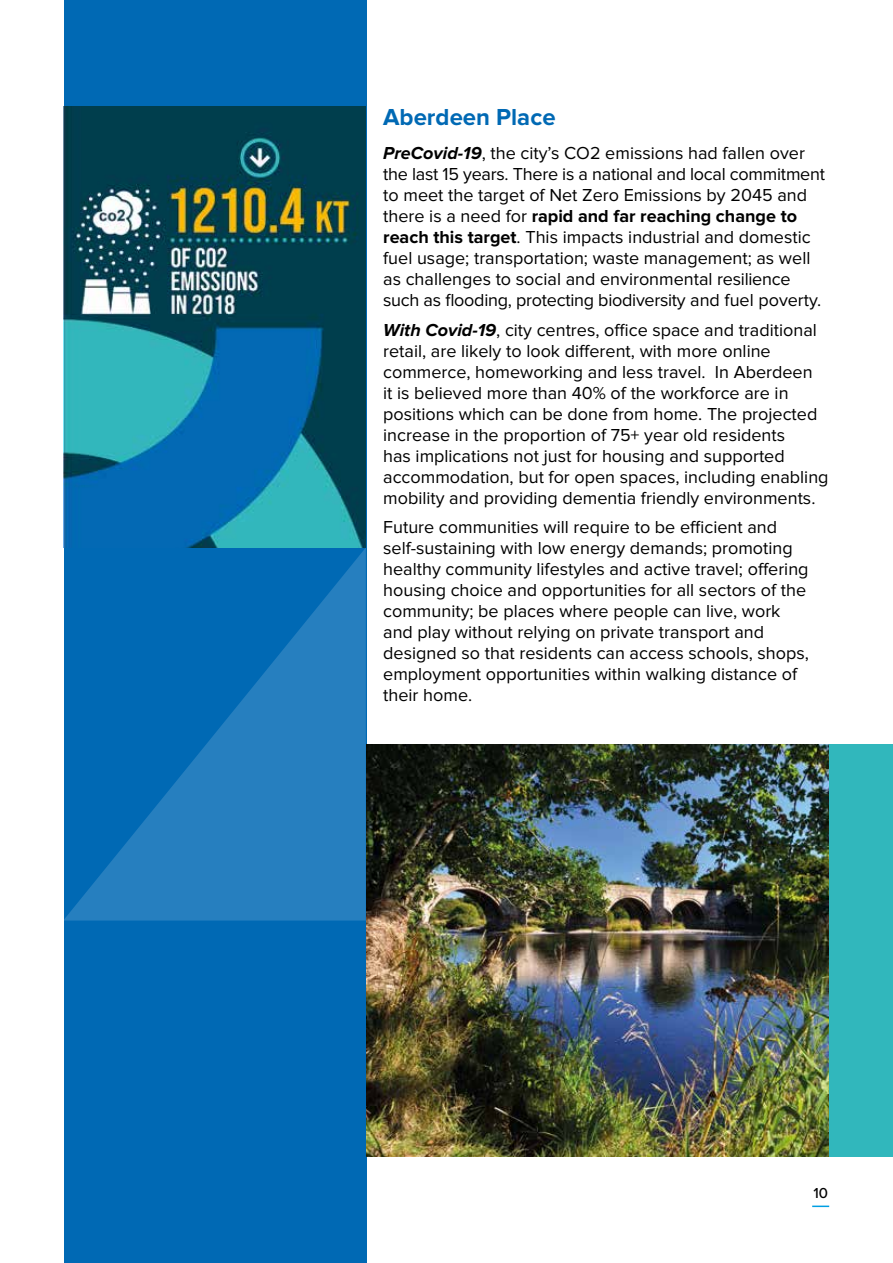
<style>
.page{position:relative;width:893px;height:1263px;background:#fff}
.page>*{position:absolute;margin:0;border:0;box-sizing:border-box;transform-origin:0 0}
.t1{font:700 24px "Proxima Nova";color:#0069b4}
.t2{font:18px/21px "Proxima Nova";color:#000}
.t3{font:500 15px "Proxima Nova";color:#000}
.s1{font-weight:700;font-style:italic}
.s2{font-weight:700}
</style>
<div class="page">
<hr style="left:892px;top:0;width:1px;height:1263px;background:#0069b4">
<div style="left:64px;top:0;width:302px;height:1263px;background:#0069b4"></div>
<img style="left:64px;top:106px;width:302px;height:441px">
<svg style="left:63px;top:547px;width:303px;height:373px;fill:#207bbd"></svg>
<svg style="left:812px;top:1205px;width:17px;height:2px"></svg>
<img style="left:366px;top:744px;width:463px;height:413px">
<div style="left:829px;top:744px;width:64px;height:413px;background:#31b7bc"></div>
<h1 class="t1" style="left:383px;top:103px;width:174px">Aberdeen Place</h1>
<p class="t2" style="left:383px;top:143px;width:443px"><span class="s1">PreCovid-19</span>, the city’s CO2 emissions had fallen over the last 15 years. There is a national and local commitment to meet the target of Net Zero Emissions by 2045 and there is a need for <span class="s2">rapid and far reaching change to reach this target</span>. This impacts industrial and domestic fuel usage; transportation; waste management; as well as challenges to social and environmental resilience such as flooding, protecting biodiversity and fuel poverty.</p>
<p class="t2" style="left:383px;top:319px;width:447px"><span class="s1">With Covid-19</span>, city centres, office space and traditional retail, are likely to look different, with more online commerce, homeworking and less travel. In Aberdeen<br>it is believed more than 40% of the workforce are in positions which can be done from home. The projected increase in the proportion of 75+ year old residents<br>has implications not just for housing and supported accommodation, but for open spaces, including enabling mobility and providing dementia friendly environments.</p>
<p class="t2" style="left:383px;top:517px;width:427px">Future communities will require to be efficient and self-sustaining with low energy demands; promoting healthy community lifestyles and active travel; offering housing choice and opportunities for all sectors of the community; be places where people can live, work and play without relying on private transport and designed so that residents can access schools, shops, employment opportunities within walking distance of their home.</p>
<p class="t3" style="left:813px;top:1182px;width:16px">10</p>
</div>
